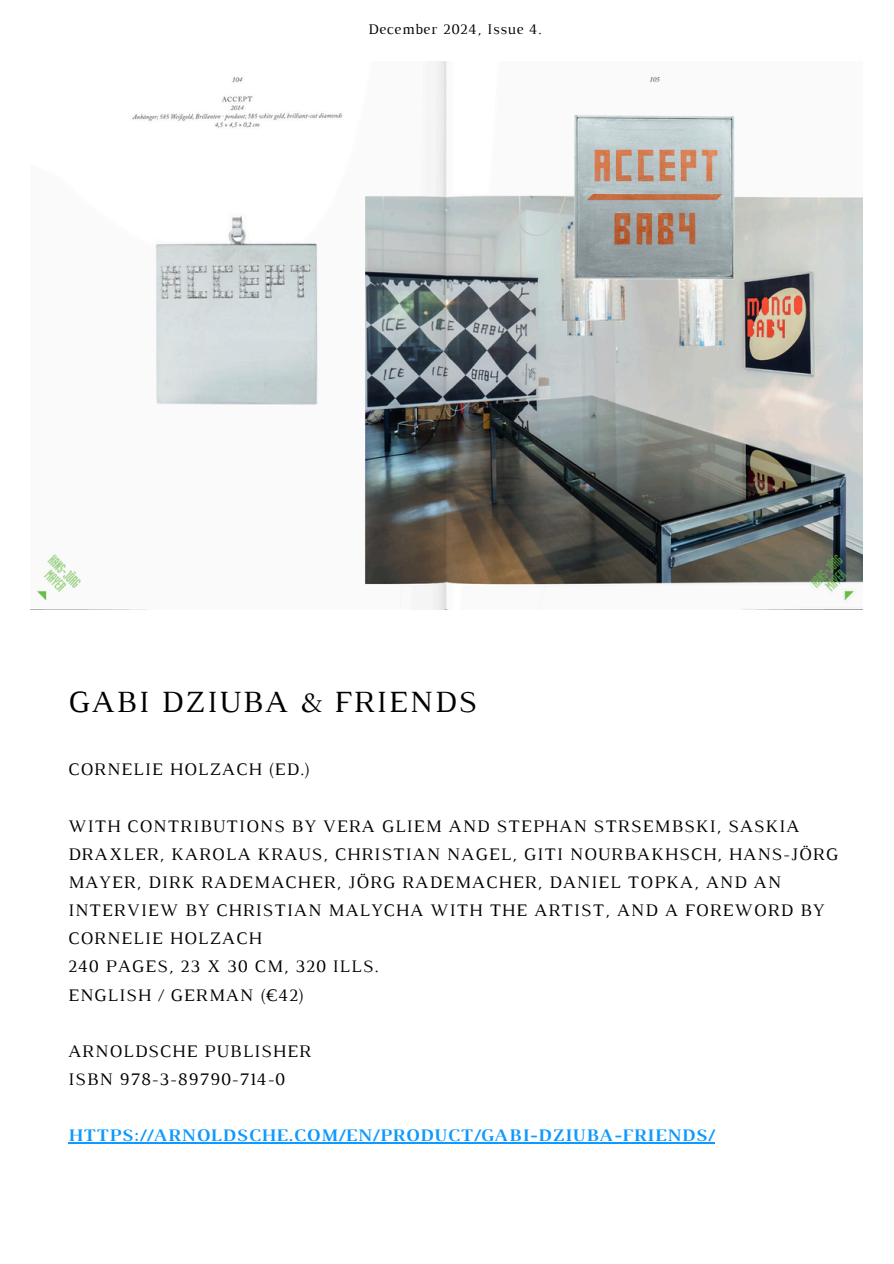
<style>
.page{position:relative;width:894px;height:1264px;background:#fff}
.page>*{position:absolute;margin:0;border:0;box-sizing:border-box;transform-origin:0 0}
.t1{font:31.5px "Luthier";letter-spacing:.05em;color:#000}
.t2{font:18px/28.2px "Luthier";letter-spacing:.05em;color:#000}
.t3{font:700 18px "Luthier";letter-spacing:.05em;color:#0d99ff}
.t4{font:15px "Luthier";letter-spacing:.05em;color:#000}
</style>
<div class="page">
<img style="left:31px;top:62px;width:831px;height:548px">
<hr style="left:68px;top:1142px;width:646px;height:1px;background:#0d99ff">
<h2 class="t4" style="left:368px;top:24px;width:175px">December 2024, Issue 4.</h2>
<p class="t1" style="left:68px;top:690px;width:410px">GABI DZIUBA &amp; FRIENDS</p>
<h1 class="t2" style="left:68px;top:756px;width:244px">CORNELIE HOLZACH (ED.)</h1>
<h2 class="t2" style="left:68px;top:813px;width:771px">WITH CONTRIBUTIONS BY VERA GLIEM AND STEPHAN STRSEMBSKI, SASKIA DRAXLER, KAROLA KRAUS, CHRISTIAN NAGEL, GITI NOURBAKHSCH, HANS-JÖRG MAYER, DIRK RADEMACHER, JÖRG RADEMACHER, DANIEL TOPKA, AND AN INTERVIEW BY CHRISTIAN MALYCHA WITH THE ARTIST, AND A FOREWORD BY CORNELIE HOLZACH<br>240 PAGES, 23 X 30 CM, 320 ILLS.<br>ENGLISH / GERMAN (€42)</h2>
<h2 class="t2" style="left:68px;top:1038px;width:244px">ARNOLDSCHE PUBLISHER<br>ISBN 978-3-89790-714-0</h2>
<h2 class="t3" style="left:68px;top:1128px;width:647px">HTTPS://ARNOLDSCHE.COM/EN/PRODUCT/GABI-DZIUBA-FRIENDS/</h2>
</div>
